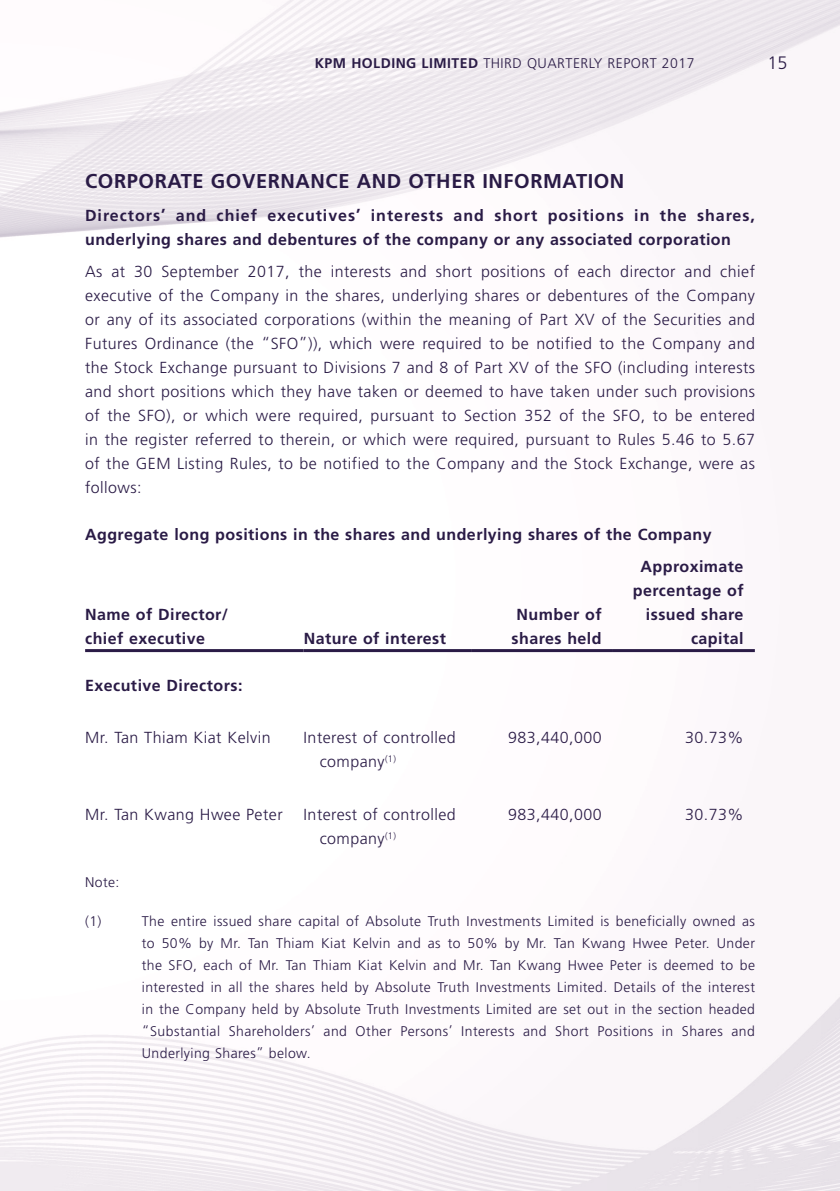
<style>
.page{position:relative;width:840px;height:1191px;background:#fff}
.page>*{position:absolute;margin:0;border:0;box-sizing:border-box;transform-origin:0 0}
.t1{font:700 20px "Frutiger LT Std";letter-spacing:.03em;color:#2a1b46}
.t2{font:300 18px "Frutiger LT Std";color:#2a1b46}
.t3{font:300 16px/24px "Frutiger LT Std";letter-spacing:.03em;color:#2a1b46}
.t4{font:700 16px/24px "Frutiger LT Std";letter-spacing:.03em;color:#2a1b46}
.t5{font:300 14px/22px "Frutiger LT Std";letter-spacing:.035em;color:#2a1b46;text-align:justify}
.s1{font-weight:700}
</style>
<div class="page">
<img style="left:0;top:0;width:839px;height:1191px">
<hr style="left:85px;top:649px;width:218px;height:3px;background:#2a1b46">
<hr style="left:303px;top:649px;width:168px;height:3px;background:#2a1b46">
<hr style="left:471px;top:649px;width:141px;height:3px;background:#2a1b46">
<hr style="left:612px;top:649px;width:142px;height:3px;background:#2a1b46">
<p class="t5" style="left:314px;top:52px;width:381px"><span class="s1">KPM HOLDING LIMITED</span> THIRD QUARTERLY REPORT 2017</p>
<p class="t2" style="left:766px;top:52px;width:22px">15</p>
<p class="t1" style="left:85px;top:169px;width:540px">CORPORATE GOVERNANCE AND OTHER INFORMATION</p>
<p class="t4" style="left:85px;top:203px;width:671px">Directors’ and chief executives’ interests and short positions in the shares, underlying shares and debentures of the company or any associated corporation</p>
<p class="t3" style="left:85px;top:260px;width:671px;text-align:justify">As at 30 September 2017, the interests and short positions of each director and chief executive of the Company in the shares, underlying shares or debentures of the Company or any of its associated corporations (within the meaning of Part XV of the Securities and Futures Ordinance (the “SFO”)), which were required to be notified to the Company and the Stock Exchange pursuant to Divisions 7 and 8 of Part XV of the SFO (including interests and short positions which they have taken or deemed to have taken under such provisions of the SFO), or which were required, pursuant to Section 352 of the SFO, to be entered in the register referred to therein, or which were required, pursuant to Rules 5.46 to 5.67 of the GEM Listing Rules, to be notified to the Company and the Stock Exchange, were as follows:</p>
<p class="t4" style="left:85px;top:522px;width:627px">Aggregate long positions in the shares and underlying shares of the Company</p>
<p class="t4" style="left:85px;top:603px;width:144px">Name of Director/ chief executive</p>
<p class="t4" style="left:85px;top:673px;width:159px">Executive Directors:</p>
<p class="t4" style="left:303px;top:627px;width:144px">Nature of interest</p>
<p class="t4" style="left:511px;top:603px;width:91px;text-align:center">Number of shares held</p>
<p class="t4" style="left:632px;top:555px;width:112px;text-align:right">Approximate percentage of issued share capital</p>
<p class="t3" style="left:85px;top:726px;width:187px">Mr. Tan Thiam Kiat Kelvin</p>
<p class="t3" style="left:319px;top:726px;width:137px;text-indent:-16px">Interest of controlled company<sup>(1)</sup></p>
<p class="t3" style="left:508px;top:726px;width:95px">983,440,000</p>
<p class="t3" style="left:684px;top:726px;width:60px">30.73%</p>
<p class="t3" style="left:85px;top:802px;width:199px">Mr. Tan Kwang Hwee Peter</p>
<p class="t3" style="left:319px;top:802px;width:137px;text-indent:-16px">Interest of controlled company<sup>(1)</sup></p>
<p class="t3" style="left:508px;top:802px;width:95px">983,440,000</p>
<p class="t3" style="left:684px;top:802px;width:60px">30.73%</p>
<p class="t5" style="left:85px;top:871px;width:36px">Note:</p>
<p class="t5" style="left:85px;top:910px;width:18px">(1)</p>
<p class="t5" style="left:142px;top:910px;width:614px">The entire issued share capital of Absolute Truth Investments Limited is beneficially owned as to 50% by Mr. Tan Thiam Kiat Kelvin and as to 50% by Mr. Tan Kwang Hwee Peter. Under the SFO, each of Mr. Tan Thiam Kiat Kelvin and Mr. Tan Kwang Hwee Peter is deemed to be interested in all the shares held by Absolute Truth Investments Limited. Details of the interest in the Company held by Absolute Truth Investments Limited are set out in the section headed “Substantial Shareholders’ and Other Persons’ Interests and Short Positions in Shares and Underlying Shares” below.</p>
</div>
